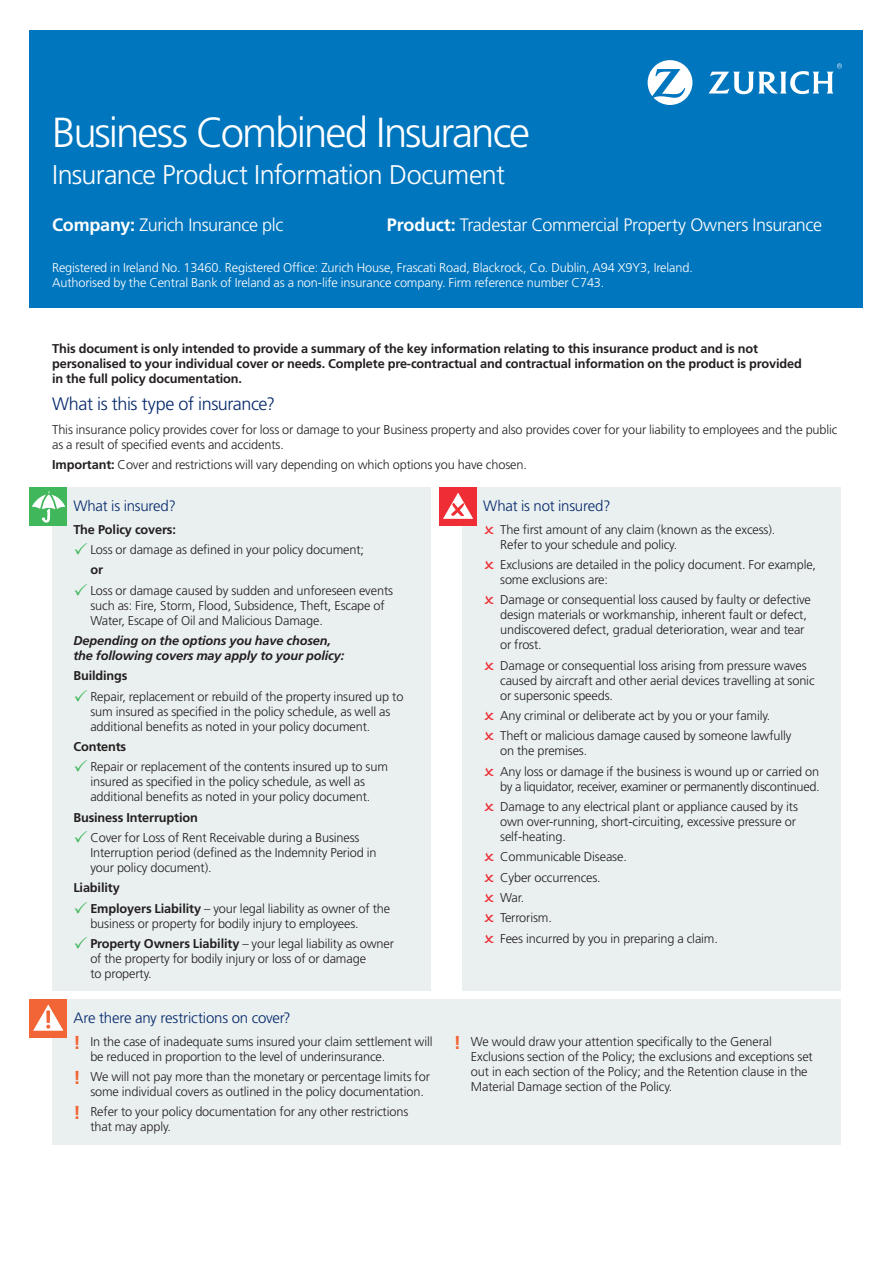
<style>
.page{position:relative;width:893px;height:1263px;background:#fff}
.page>*{position:absolute;margin:0;border:0;box-sizing:border-box;transform-origin:0 0}
.t1{font:300 42px "Frutiger LT Std";letter-spacing:-.05em;color:#fff}
.t2{font:300 27px "Frutiger LT Std";letter-spacing:-.02em;color:#fff}
.t3{font:300 18px "Frutiger LT Std";letter-spacing:-.02em;color:#fff}
.t4{font:300 18px "Frutiger LT Std";letter-spacing:-.025em;color:#04286b}
.t5{font:300 15px "Frutiger LT Std";letter-spacing:-.015em;color:#04286b}
.t6{font:300 12.75px/15px "Frutiger LT Std";letter-spacing:-.01em;color:#231f20}
.t7{font:700 12.75px/15px "Frutiger LT Std";letter-spacing:-.01em;color:#231f20}
.t8{font:300 12.75px/15px "Frutiger LT Std";letter-spacing:-.01em;color:#fff}
.t9{font:italic 700 12.75px/15px "Frutiger LT Std";letter-spacing:-.01em;color:#231f20}
.s1{font-weight:700}
.s2{color:#40b75b}
.s3{font-weight:700;font-size:18.75px;color:#f26536}
</style>
<div class="page">
<div style="left:30px;top:30px;width:833px;height:277px;background:#0076be"></div>
<div style="left:52px;top:487px;width:379px;height:504px;background:#eaf0f0"></div>
<div style="left:30px;top:487px;width:37px;height:39px;background:#40b75b"></div>
<svg style="left:32px;top:490px;width:34px;height:32px"></svg>
<div style="left:462px;top:487px;width:379px;height:504px;background:#eaf0f0"></div>
<div style="left:440px;top:487px;width:37px;height:39px;background:#ee2d34"></div>
<svg style="left:443px;top:493px;width:30px;height:26px"></svg>
<div style="left:52px;top:999px;width:789px;height:146px;background:#eaf0f0"></div>
<div style="left:30px;top:999px;width:37px;height:39px;background:#f26536"></div>
<svg style="left:33px;top:1004px;width:30px;height:27px"></svg>
<svg style="left:648px;top:60px;width:44px;height:45px"></svg>
<svg style="left:708px;top:63px;width:134px;height:31px"></svg>
<h1 class="t1" style="left:52px;top:108px;width:479px">Business Combined Insurance</h1>
<h2 class="t2" style="left:52px;top:159px;width:454px">Insurance Product Information Document</h2>
<h3 class="t3" style="left:52px;top:215px;width:233px"><span class="s1">Company:</span> Zurich Insurance plc</h3>
<h3 class="t3" style="left:387px;top:215px;width:437px"><span class="s1">Product:</span> Tradestar Commercial Property Owners Insurance</h3>
<p class="t8" style="left:52px;top:261px;width:642px">Registered in Ireland No. 13460. Registered Office: Zurich House, Frascati Road, Blackrock, Co. Dublin, A94 X9Y3, Ireland.<br>Authorised by the Central Bank of Ireland as a non-life insurance company. Firm reference number C743.</p>
<p class="t7" style="left:52px;top:342px;width:751px">This document is only intended to provide a summary of the key information relating to this insurance product and is not personalised to your individual cover or needs. Complete pre-contractual and contractual information on the product is provided in the full policy documentation.</p>
<h3 class="t4" style="left:52px;top:393px;width:225px">What is this type of insurance?</h3>
<p class="t6" style="left:52px;top:422px;width:787px">This insurance policy provides cover for loss or damage to your Business property and also provides cover for your liability to employees and the public as a result of specified events and accidents.</p>
<p class="t6" style="left:52px;top:457px;width:476px"><span class="s1">Important:</span> Cover and restrictions will vary depending on which options you have chosen.</p>
<p class="t5" style="left:73px;top:498px;width:104px">What is insured?</p>
<p class="t7" style="left:73px;top:522px;width:104px">The Policy covers:</p>
<p class="t6" style="left:90px;top:540px;width:275px;line-height:20.2px;text-indent:-17px"><span class="s2">✓</span> Loss or damage as defined in your policy document; <span class="s1">or</span></p>
<p class="t6" style="left:90px;top:583px;width:304px;text-indent:-17px"><span class="s2">✓</span> Loss or damage caused by sudden and unforeseen events such as: Fire, Storm, Flood, Subsidence, Theft, Escape of<br>Water, Escape of Oil and Malicious Damage.</p>
<p class="t9" style="left:73px;top:633px;width:272px">Depending on the options you have chosen, the following covers may apply to your policy:</p>
<p class="t7" style="left:73px;top:668px;width:56px">Buildings</p>
<p class="t6" style="left:90px;top:689px;width:315px;text-indent:-17px"><span class="s2">✓</span> Repair, replacement or rebuild of the property insured up to sum insured as specified in the policy schedule, as well as additional benefits as noted in your policy document.</p>
<p class="t7" style="left:73px;top:739px;width:54px">Contents</p>
<p class="t6" style="left:73px;top:760px;width:316px;text-align:center"><span class="s2">✓</span> Repair or replacement of the contents insured up to sum insured as specified in the policy schedule, as well as additional benefits as noted in your policy document.</p>
<p class="t7" style="left:73px;top:810px;width:126px">Business Interruption</p>
<p class="t6" style="left:90px;top:830px;width:288px;text-indent:-17px"><span class="s2">✓</span> Cover for Loss of Rent Receivable during a Business<br>Interruption period (defined as the Indemnity Period in your policy document).</p>
<p class="t7" style="left:73px;top:880px;width:48px">Liability</p>
<p class="t6" style="left:90px;top:901px;width:301px;text-indent:-17px"><span class="s2">✓</span> <span class="s1">Employers Liability</span> – your legal liability as owner of the business or property for bodily injury to employees.</p>
<p class="t6" style="left:90px;top:936px;width:305px;text-indent:-17px"><span class="s2">✓</span> <span class="s1">Property Owners Liability</span> – your legal liability as owner of the property for bodily injury or loss of or damage<br>to property.</p>
<p class="t5" style="left:73px;top:1009px;width:219px">Are there any restrictions on cover?</p>
<p class="t6" style="left:90px;top:1034px;width:344px;text-indent:-17px"><span class="s3">!</span> In the case of inadequate sums insured your claim settlement will be reduced in proportion to the level of underinsurance.</p>
<p class="t6" style="left:90px;top:1069px;width:341px;text-indent:-17px"><span class="s3">!</span> We will not pay more than the monetary or percentage limits for some individual covers as outlined in the policy documentation.</p>
<p class="t6" style="left:90px;top:1105px;width:319px;text-indent:-17px"><span class="s3">!</span> Refer to your policy documentation for any other restrictions that may apply.</p>
<p class="t5" style="left:483px;top:498px;width:129px">What is not insured?</p>
<p class="t6" style="left:500px;top:522px;width:277px">The first amount of any claim (known as the excess).<br>Refer to your schedule and policy.</p>
<p class="t6" style="left:500px;top:557px;width:317px">Exclusions are detailed in the policy document. For example, some exclusions are:</p>
<p class="t6" style="left:500px;top:593px;width:312px">Damage or consequential loss caused by faulty or defective design materials or workmanship, inherent fault or defect, undiscovered defect, gradual deterioration, wear and tear or frost.</p>
<p class="t6" style="left:500px;top:658px;width:316px">Damage or consequential loss arising from pressure waves caused by aircraft and other aerial devices travelling at sonic or supersonic speeds.</p>
<p class="t6" style="left:500px;top:706px;width:293px;line-height:20.2px">Any criminal or deliberate act by you or your family.<br>Theft or malicious damage caused by someone lawfully</p>
<p class="t6" style="left:500px;top:741px;width:321px;line-height:20.2px">on the premises.<br>Any loss or damage if the business is wound up or carried on</p>
<p class="t6" style="left:500px;top:776px;width:321px;line-height:20.2px">by a liquidator, receiver, examiner or permanently discontinued.<br>Damage to any electrical plant or appliance caused by its</p>
<p class="t6" style="left:500px;top:814px;width:297px">own over-running, short-circuiting, excessive pressure or self-heating.</p>
<p class="t6" style="left:500px;top:847px;width:219px;line-height:20.2px">Communicable Disease.<br>Cyber occurrences.<br>War.<br>Terrorism.<br>Fees incurred by you in preparing a claim.</p>
<p class="t6" style="left:471px;top:1034px;width:343px;text-indent:-17px"><span class="s3">!</span> We would draw your attention specifically to the General Exclusions section of the Policy; the exclusions and exceptions set out in each section of the Policy; and the Retention clause in the Material Damage section of the Policy.</p>
</div>
